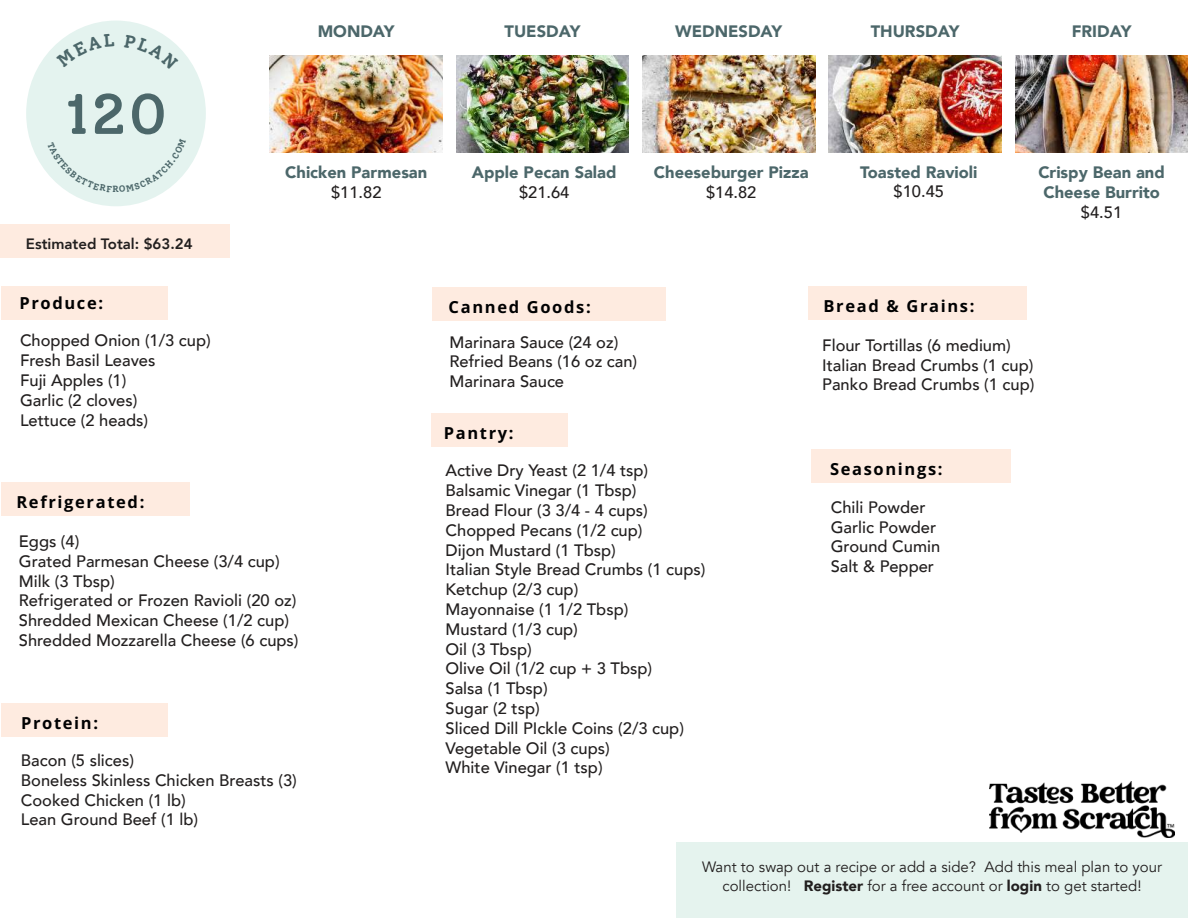
<style>
.page{position:relative;width:1188px;height:918px;background:#fff}
.page>*{position:absolute;margin:0;border:0;box-sizing:border-box;transform-origin:0 0}
.t1{font:500 57px "Solway";color:#4c676a}
.t2{font:500 16.5px/19.8px "Avenir";color:#221f1f}
.t3{font:900 16.5px/19.8px "Avenir";color:#4c676a;text-align:center}
.t4{font:700 16.5px "Open Sans";letter-spacing:.1em;color:#010102}
.t5{font:15px/19.5px "Avenir";color:#221f1f;text-align:center}
.t6{font:800 15px "Avenir";color:#221f1f}
.t7{font:700 9px "Solway";color:#4c676a}
.s1{font-weight:900}
</style>
<div class="page">
<img style="left:990px;top:782px;width:185px;height:56px">
<div style="left:676px;top:842px;width:512px;height:76px;background:#e5f3ee"></div>
<div style="left:0;top:225px;width:230px;height:33px;background:#feebe0"></div>
<div style="left:26px;top:21px;width:180px;height:185px;background:#e4f3ef;border-radius:50%"></div>
<div style="left:1px;top:286px;width:166px;height:33px;background:#feebe0"></div>
<div style="left:1px;top:703px;width:166px;height:34px;background:#feebe0"></div>
<div style="left:1px;top:483px;width:188px;height:33px;background:#feebe0"></div>
<div style="left:808px;top:286px;width:219px;height:33px;background:#feebe0"></div>
<div style="left:811px;top:449px;width:200px;height:34px;background:#feebe0"></div>
<div style="left:431px;top:414px;width:136px;height:33px;background:#feebe0"></div>
<img style="left:270px;top:55px;width:173px;height:97px">
<img style="left:456px;top:55px;width:173px;height:97px">
<img style="left:642px;top:55px;width:173px;height:97px">
<img style="left:829px;top:55px;width:172px;height:97px">
<img style="left:1015px;top:55px;width:173px;height:97px">
<div style="left:432px;top:287px;width:233px;height:34px;background:#feebe0"></div>
<h1 class="t1" style="left:66px;top:92px;width:102px">120</h1>
<p class="t7" style="left:112px;top:186px;width:8px">R</p>
<p class="t6" style="left:26px;top:237px;width:168px">Estimated Total: $63.24</p>
<p class="t4" style="left:19px;top:297px;width:85px">Produce:</p>
<p class="t2" style="left:20px;top:332px;width:192px">Chopped Onion (1/3 cup)<br>Fresh Basil Leaves<br>Fuji Apples (1)<br>Garlic (2 cloves)<br>Lettuce (2 heads)</p>
<p class="t3" style="left:318px;top:23px;width:78px">MONDAY</p>
<p class="t3" style="left:505px;top:23px;width:77px">TUESDAY</p>
<p class="t3" style="left:675px;top:23px;width:108px">WEDNESDAY</p>
<p class="t3" style="left:871px;top:23px;width:90px">THURSDAY</p>
<p class="t3" style="left:1072px;top:23px;width:61px">FRIDAY</p>
<p class="t3" style="left:285px;top:164px;width:144px">Chicken Parmesan</p>
<p class="t2" style="left:331px;top:184px;width:52px">$11.82</p>
<p class="t3" style="left:472px;top:164px;width:146px">Apple Pecan Salad</p>
<p class="t2" style="left:519px;top:184px;width:52px">$21.64</p>
<p class="t3" style="left:654px;top:164px;width:156px">Cheeseburger Pizza</p>
<p class="t2" style="left:706px;top:184px;width:52px">$14.82</p>
<p class="t3" style="left:860px;top:164px;width:119px">Toasted Ravioli</p>
<p class="t2" style="left:894px;top:183px;width:52px">$10.45</p>
<p class="t3" style="left:1038px;top:164px;width:128px">Crispy Bean and<br>Cheese Burrito</p>
<p class="t2" style="left:1081px;top:203px;width:43px">$4.51</p>
<p class="t4" style="left:449px;top:300px;width:144px">Canned Goods:</p>
<p class="t2" style="left:450px;top:333px;width:189px">Marinara Sauce (24 oz)<br>Refried Beans (16 oz can)<br>Marinara Sauce</p>
<p class="t4" style="left:444px;top:426px;width:71px">Pantry:</p>
<p class="t4" style="left:824px;top:299px;width:152px">Bread &amp; Grains:</p>
<p class="t2" style="left:822px;top:337px;width:214px">Flour Tortillas (6 medium)<br>Italian Bread Crumbs (1 cup)<br>Panko Bread Crumbs (1 cup)</p>
<p class="t4" style="left:16px;top:496px;width:129px">Refrigerated:</p>
<p class="t2" style="left:19px;top:533px;width:281px">Eggs (4)<br>Grated Parmesan Cheese (3/4 cup)<br>Milk (3 Tbsp)<br>Refrigerated or Frozen Ravioli (20 oz)<br>Shredded Mexican Cheese (1/2 cup)<br>Shredded Mozzarella Cheese (6 cups)</p>
<p class="t4" style="left:21px;top:716px;width:79px">Protein:</p>
<p class="t2" style="left:21px;top:752px;width:277px">Bacon (5 slices)<br>Boneless Skinless Chicken Breasts (3)<br>Cooked Chicken (1 lb)<br>Lean Ground Beef (1 lb)</p>
<p class="t2" style="left:446px;top:462px;width:204px">Active Dry Yeast (2 1/4 tsp)</p>
<p class="t4" style="left:830px;top:462px;width:114px">Seasonings:</p>
<p class="t2" style="left:446px;top:482px;width:261px">Balsamic Vinegar (1 Tbsp)<br>Bread Flour (3 3/4 - 4 cups)<br>Chopped Pecans (1/2 cup)<br>Dijon Mustard (1 Tbsp)<br>Italian Style Bread Crumbs (1 cups)<br>Ketchup (2/3 cup)<br>Mayonnaise (1 1/2 Tbsp)<br>Mustard (1/3 cup)<br>Oil (3 Tbsp)<br>Olive Oil (1/2 cup + 3 Tbsp)<br>Salsa (1 Tbsp)<br>Sugar (2 tsp)<br>Sliced Dill PIckle Coins (2/3 cup)<br>Vegetable Oil (3 cups)<br>White Vinegar (1 tsp)</p>
<p class="t2" style="left:831px;top:499px;width:111px">Chili Powder<br>Garlic Powder<br>Ground Cumin<br>Salt &amp; Pepper</p>
<p class="t5" style="left:702px;top:859px;width:462px">Want to swap out a recipe or add a side? Add this meal plan to your collection! <span class="s1">Register</span> for a free account or <span class="s1">login</span> to get started!</p>
</div>
